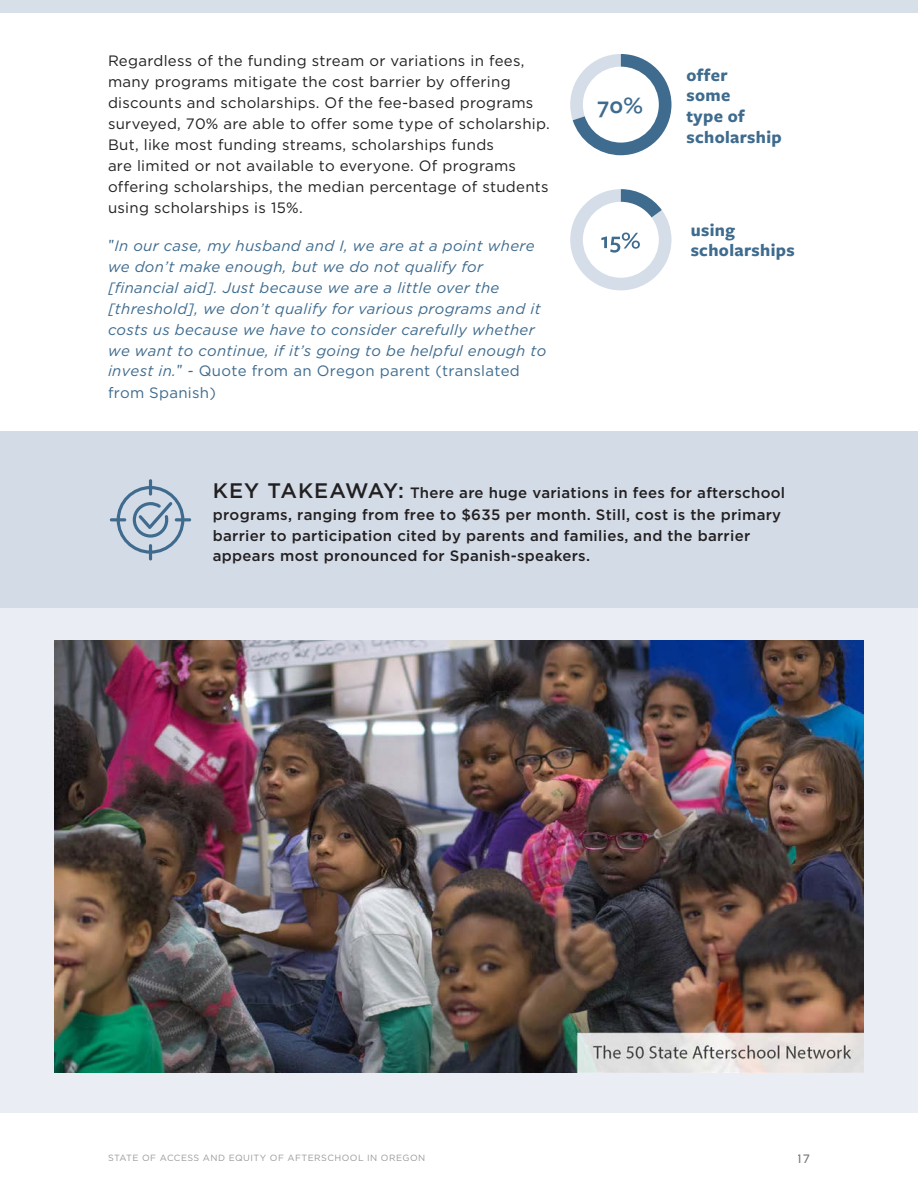
<style>
.page{position:relative;width:918px;height:1188px;background:#fff}
.page>*{position:absolute;margin:0;border:0;box-sizing:border-box;transform-origin:0 0}
.t1{font:600 24px "Freight Sans Pro";color:#3e6b8e}
.t2{font:700 18px/20.7px "Freight Sans Pro";letter-spacing:.02em;color:#3e6b8e}
.t3{font:15px/21px "Gotham HTF";letter-spacing:.02em;color:#221f20}
.t4{font:italic 15px/21px "Gotham HTF";letter-spacing:.02em;color:#3e6b8e}
.t5{font:500 15px/22.8px "Gotham HTF";letter-spacing:.02em;color:#221f20}
.t6{font:12px "Gotham HTF";color:#6d6e71}
.t7{font:9px "Gotham HTF";letter-spacing:.05em;color:#6d6e71}
.s1{font-family:"Libre Franklin"}
.s2{font-style:normal}
.s3{font-size:21px}
</style>
<div class="page">
<div style="left:0;top:608px;width:918px;height:504px;background:#eaeef4"></div>
<svg style="left:570px;top:54px;width:101px;height:101px"></svg>
<svg style="left:570px;top:189px;width:101px;height:101px"></svg>
<div style="left:0;top:432px;width:918px;height:176px;background:#d3dbe7"></div>
<svg style="left:110px;top:479px;width:81px;height:82px"></svg>
<img style="left:54px;top:641px;width:810px;height:431px">
<div style="left:0;top:0;width:918px;height:13px;background:#d7dfe9"></div>
<p class="t3" style="left:108px;top:50px;width:443px">Regardless of the funding stream or variations in fees, many programs mitigate the cost barrier by offering discounts and scholarships. Of the fee-based programs surveyed, 70% are able to offer some type of scholarship.<br>But, like most funding streams, scholarships funds<br>are limited or not available to everyone. Of programs offering scholarships, the median percentage of students using scholarships is 15%.</p>
<p class="t4" style="left:108px;top:235px;width:440px"><span class="s1">"</span>In our case, my husband and I, we are at a point where we don’t make enough, but we do not qualify for [financial aid]. Just because we are a little over the [threshold], we don’t qualify for various programs and it costs us because we have to consider carefully whether we want to continue, if it’s going to be helpful enough to invest in.<span class="s1">"</span> - <span class="s2">Quote from an Oregon parent (translated from Spanish)</span></p>
<h1 class="t1" style="left:597px;top:89px;width:47px">70%</h1>
<p class="t2" style="left:686px;top:64px;width:97px">offer<br>some<br>type of scholarship</p>
<p class="t2" style="left:691px;top:219px;width:106px">using scholarships</p>
<p class="t5" style="left:213px;top:481px;width:574px"><span class="s3">KEY TAKEAWAY:</span> There are huge variations in fees for afterschool programs, ranging from free to $635 per month. Still, cost is the primary</p>
<p class="t5" style="left:213px;top:525px;width:539px;line-height:20.1px">barrier to participation cited by parents and families, and the barrier appears most pronounced for Spanish-speakers.</p>
<p class="t7" style="left:108px;top:1152px;width:319px">STATE OF ACCESS AND EQUITY OF AFTERSCHOOL IN OREGON</p>
<p class="t6" style="left:798px;top:1152px;width:14px">17</p>
</div>
